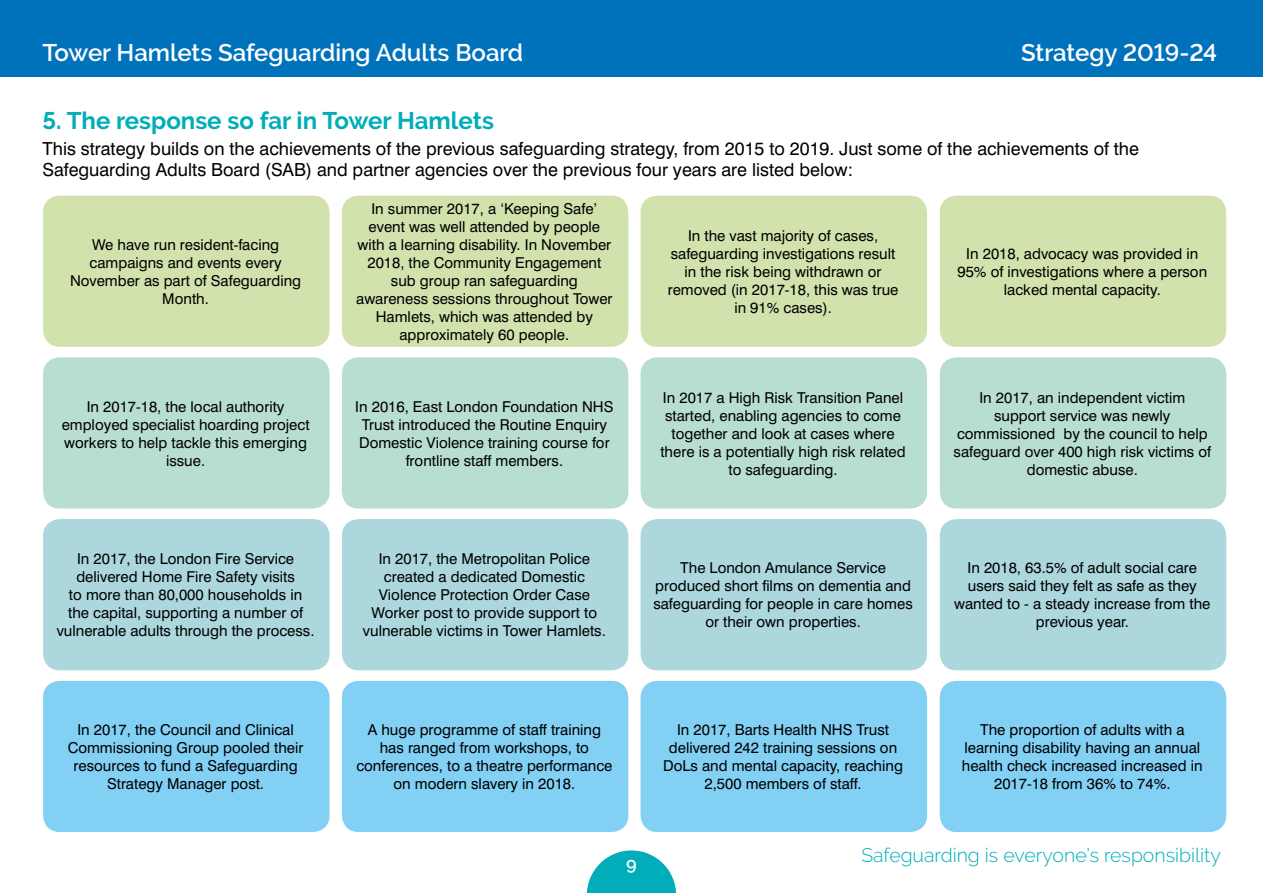
<style>
.page{position:relative;width:1263px;height:893px;background:#fff}
.page>*{position:absolute;margin:0;border:0;box-sizing:border-box;transform-origin:0 0}
.t1{font:600 24px "Raleway";color:#fff}
.t2{font:700 24px "Raleway";color:#00adb8}
.t3{font:300 19.5px "Raleway";color:#00adb8}
.t4{font:18px/21px "Swiss 721 BT";color:#000}
.t5{font:600 18px "Raleway";color:#fff}
.t6{font:15px/18px "Swiss 721 BT";color:#000;text-align:center}
</style>
<div class="page">
<div style="left:0;top:0;width:1263px;height:77px;background:#0072bb"></div>
<svg style="left:587px;top:850px;width:89px;height:43px"></svg>
<div style="left:342px;top:196px;width:286px;height:151px;background:#d1e2ad;border-radius:17px"></div>
<div style="left:640px;top:196px;width:287px;height:151px;background:#d1e2ad;border-radius:17px"></div>
<div style="left:342px;top:357px;width:286px;height:152px;background:#b8ddd1;border-radius:17px"></div>
<div style="left:640px;top:357px;width:287px;height:152px;background:#b8ddd1;border-radius:17px"></div>
<div style="left:342px;top:519px;width:286px;height:151px;background:#abd7dd;border-radius:17px"></div>
<div style="left:640px;top:519px;width:287px;height:151px;background:#abd7dd;border-radius:17px"></div>
<div style="left:43px;top:196px;width:287px;height:151px;background:#d1e2ad;border-radius:17px"></div>
<div style="left:43px;top:357px;width:287px;height:152px;background:#b8ddd1;border-radius:17px"></div>
<div style="left:43px;top:519px;width:287px;height:151px;background:#abd7dd;border-radius:17px"></div>
<div style="left:43px;top:681px;width:287px;height:151px;background:#83d0f5;border-radius:17px"></div>
<div style="left:940px;top:196px;width:286px;height:151px;background:#d1e2ad;border-radius:17px"></div>
<div style="left:940px;top:357px;width:286px;height:152px;background:#b8ddd1;border-radius:17px"></div>
<div style="left:940px;top:519px;width:286px;height:151px;background:#abd7dd;border-radius:17px"></div>
<div style="left:940px;top:681px;width:286px;height:151px;background:#83d0f5;border-radius:17px"></div>
<div style="left:342px;top:681px;width:286px;height:151px;background:#83d0f5;border-radius:17px"></div>
<div style="left:640px;top:681px;width:287px;height:151px;background:#83d0f5;border-radius:17px"></div>
<h1 class="t1" style="left:43px;top:39px;width:482px">Tower Hamlets Safeguarding Adults Board</h1>
<h1 class="t1" style="left:1021px;top:39px;width:198px">Strategy 2019-24</h1>
<h1 class="t2" style="left:43px;top:107px;width:453px">5. The response so far in Tower Hamlets</h1>
<p class="t4" style="left:43px;top:138px;width:1098px">This strategy builds on the achievements of the previous safeguarding strategy, from 2015 to 2019. Just some of the achievements of the<br>Safeguarding Adults Board (SAB) and partner agencies over the previous four years are listed below:</p>
<p class="t6" style="left:70px;top:235px;width:233px">We have run resident-facing campaigns and events every<br>November as part of Safeguarding<br>Month.</p>
<p class="t6" style="left:62px;top:397px;width:249px">In 2017-18, the local authority employed specialist hoarding project workers to help tackle this emerging issue.</p>
<p class="t6" style="left:57px;top:550px;width:259px">In 2017, the London Fire Service delivered Home Fire Safety visits<br>to more than 80,000 households in the capital, supporting a number of vulnerable adults through the process.</p>
<p class="t6" style="left:68px;top:721px;width:237px">In 2017, the Council and Clinical<br>Commissioning Group pooled their resources to fund a Safeguarding<br>Strategy Manager post.</p>
<p class="t6" style="left:356px;top:199px;width:258px">In summer 2017, a ‘Keeping Safe’ event was well attended by people with a learning disability. In November<br>2018, the Community Engagement sub group ran safeguarding awareness sessions throughout Tower<br>Hamlets, which was attended by approximately 60 people.</p>
<p class="t6" style="left:668px;top:226px;width:232px">In the vast majority of cases, safeguarding investigations result in the risk being withdrawn or removed (in 2017-18, this was true in 91% cases).</p>
<p class="t6" style="left:355px;top:397px;width:260px">In 2016, East London Foundation NHS Trust introduced the Routine Enquiry Domestic Violence training course for frontline staff members.</p>
<p class="t6" style="left:660px;top:388px;width:247px">In 2017 a High Risk Transition Panel started, enabling agencies to come together and look at cases where there is a potentially high risk related to safeguarding.</p>
<p class="t6" style="left:363px;top:550px;width:244px">In 2017, the Metropolitan Police created a dedicated Domestic Violence Protection Order Case Worker post to provide support to vulnerable victims in Tower Hamlets.</p>
<p class="t6" style="left:653px;top:559px;width:261px">The London Amulance Service produced short films on dementia and safeguarding for people in care homes or their own properties.</p>
<p class="t6" style="left:356px;top:721px;width:258px">A huge programme of staff training has ranged from workshops, to conferences, to a theatre performance on modern slavery in 2018.</p>
<p class="t6" style="left:663px;top:721px;width:241px">In 2017, Barts Health NHS Trust delivered 242 training sessions on<br>DoLs and mental capacity, reaching<br>2,500 members of staff.</p>
<p class="t6" style="left:957px;top:244px;width:251px">In 2018, advocacy was provided in<br>95% of investigations where a person lacked mental capacity.</p>
<p class="t6" style="left:953px;top:388px;width:259px">In 2017, an independent victim support service was newly commissioned by the council to help safeguard over 400 high risk victims of domestic abuse.</p>
<p class="t6" style="left:954px;top:559px;width:258px">In 2018, 63.5% of adult social care users said they felt as safe as they wanted to - a steady increase from the previous year.</p>
<p class="t6" style="left:962px;top:721px;width:242px">The proportion of adults with a learning disability having an annual health check increased increased in<br>2017-18 from 36% to 74%.</p>
<p class="t5" style="left:626px;top:853px;width:12px">9</p>
<h2 class="t3" style="left:861px;top:844px;width:361px">Safeguarding is everyone’s responsibility</h2>
</div>
